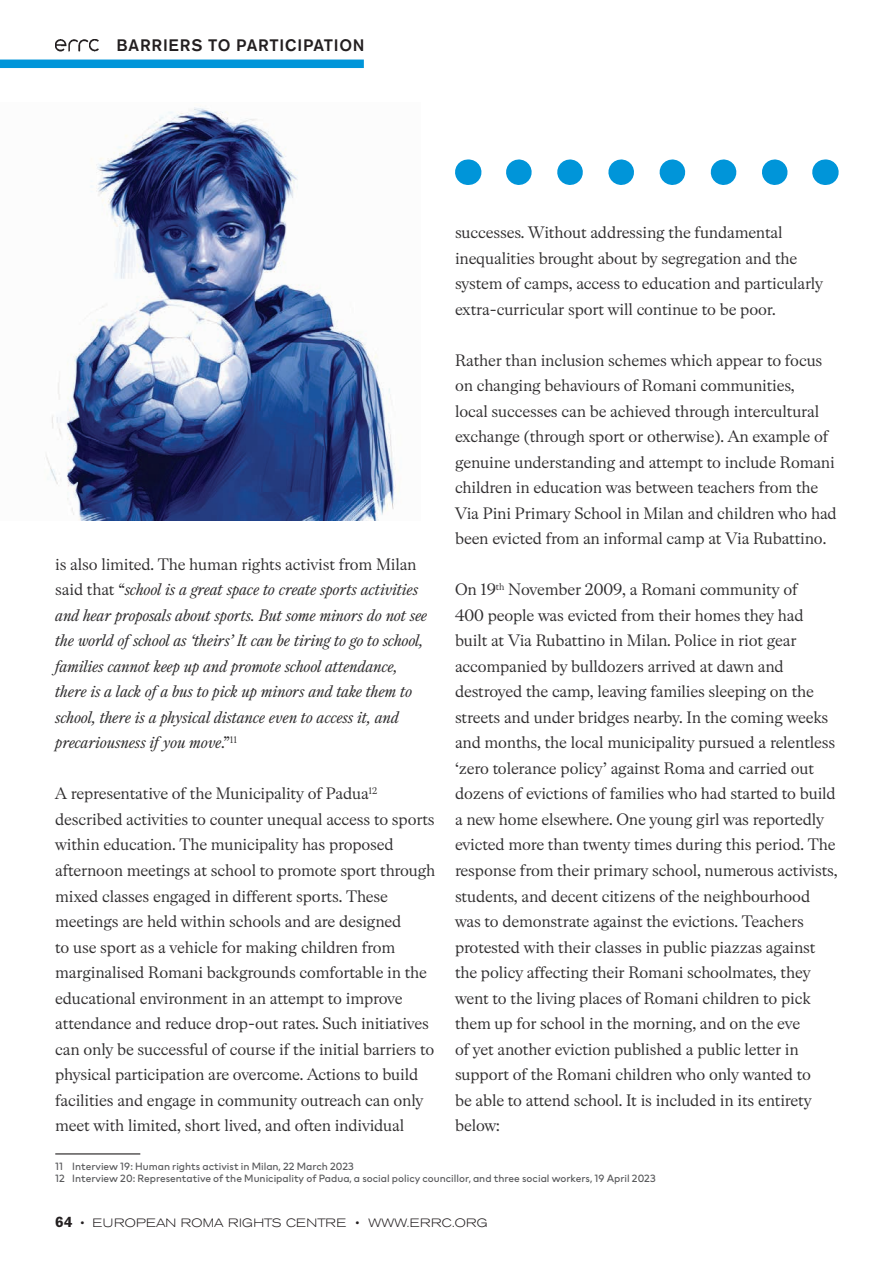
<style>
.page{position:relative;width:893px;height:1263px;background:#fff}
.page>*{position:absolute;margin:0;border:0;box-sizing:border-box;transform-origin:0 0}
.t1{font:16.5px/25.5px "HM Serif";letter-spacing:-.01em;color:#312f30}
.t2{font:italic 16.5px/25.5px "HM Serif";letter-spacing:-.01em;color:#312f30}
.t3{font:500 16.5px "Akzidenz Grotesk BE";letter-spacing:.045em;color:#231f20}
.t4{font:300 expanded 12px "Akzidenz Grotesk BE";letter-spacing:.02em;color:#231f20}
.t5{font:10.5px/12px "HM Sans";color:#57585a}
.s1{font-style:normal}
.s2{font-weight:700;font-stretch:normal;font-size:15px}
</style>
<div class="page">
<hr style="left:55px;top:1153px;width:85px;height:1px;background:#231f20">
<img style="left:46px;top:107px;width:353px;height:413px">
<svg style="left:519px;top:159px;width:269px;height:26px"></svg>
<svg style="left:468px;top:159px;width:1px;height:26px"></svg>
<svg style="left:825px;top:159px;width:1px;height:26px"></svg>
<div style="left:0;top:60px;width:364px;height:8px;background:#0095d9"></div>
<img style="left:55px;top:39px;width:44px;height:12px">
<p class="t3" style="left:117px;top:35px;width:249px">BARRIERS TO PARTICIPATION</p>
<p class="t1" style="left:455px;top:219px;width:369px">successes. Without addressing the fundamental inequalities brought about by segregation and the system of camps, access to education and particularly extra-curricular sport will continue to be poor.</p>
<p class="t1" style="left:455px;top:347px;width:383px">Rather than inclusion schemes which appear to focus on changing behaviours of Romani communities,<br>local successes can be achieved through intercultural exchange (through sport or otherwise). An example of genuine understanding and attempt to include Romani children in education was between teachers from the Via Pini Primary School in Milan and children who had been evicted from an informal camp at Via Rubattino.</p>
<p class="t1" style="left:455px;top:576px;width:384px">On 19<sup>th</sup> November 2009, a Romani community of<br>400 people was evicted from their homes they had built at Via Rubattino in Milan. Police in riot gear accompanied by bulldozers arrived at dawn and destroyed the camp, leaving families sleeping on the streets and under bridges nearby. In the coming weeks and months, the local municipality pursued a relentless ‘zero tolerance policy’ against Roma and carried out dozens of evictions of families who had started to build a new home elsewhere. One young girl was reportedly evicted more than twenty times during this period. The response from their primary school, numerous activists, students, and decent citizens of the neighbourhood was to demonstrate against the evictions. Teachers protested with their classes in public piazzas against the policy affecting their Romani schoolmates, they went to the living places of Romani children to pick them up for school in the morning, and on the eve<br>of yet another eviction published a public letter in support of the Romani children who only wanted to<br>be able to attend school. It is included in its entirety below:</p>
<p class="t2" style="left:55px;top:551px;width:373px"><span class="s1">is also limited. The human rights activist from Milan said that “</span>school is a great space to create sports activities and hear proposals about sports. But some minors do not see the world of school as ‘theirs’ It can be tiring to go to school, families cannot keep up and promote school attendance, there is a lack of a bus to pick up minors and take them to school, there is a physical distance even to access it, and precariousness if you move<span class="s1">.”</span><sup>11</sup></p>
<p class="t1" style="left:55px;top:780px;width:382px">A representative of the Municipality of Padua<sup>12 </sup>described activities to counter unequal access to sports within education. The municipality has proposed afternoon meetings at school to promote sport through mixed classes engaged in different sports. These meetings are held within schools and are designed<br>to use sport as a vehicle for making children from marginalised Romani backgrounds comfortable in the educational environment in an attempt to improve attendance and reduce drop-out rates. Such initiatives can only be successful of course if the initial barriers to physical participation are overcome. Actions to build facilities and engage in community outreach can only meet with limited, short lived, and often individual</p>
<p class="t5" style="left:55px;top:1160px;width:602px">11 Interview 19: Human rights activist in Milan, 22 March 2023<br>12 Interview 20: Representative of the Municipality of Padua, a social policy councillor, and three social workers, 19 April 2023</p>
<p class="t4" style="left:55px;top:1216px;width:434px"><span class="s2">64</span> • EUROPEAN ROMA RIGHTS CENTRE • WWW.ERRC.ORG</p>
</div>
